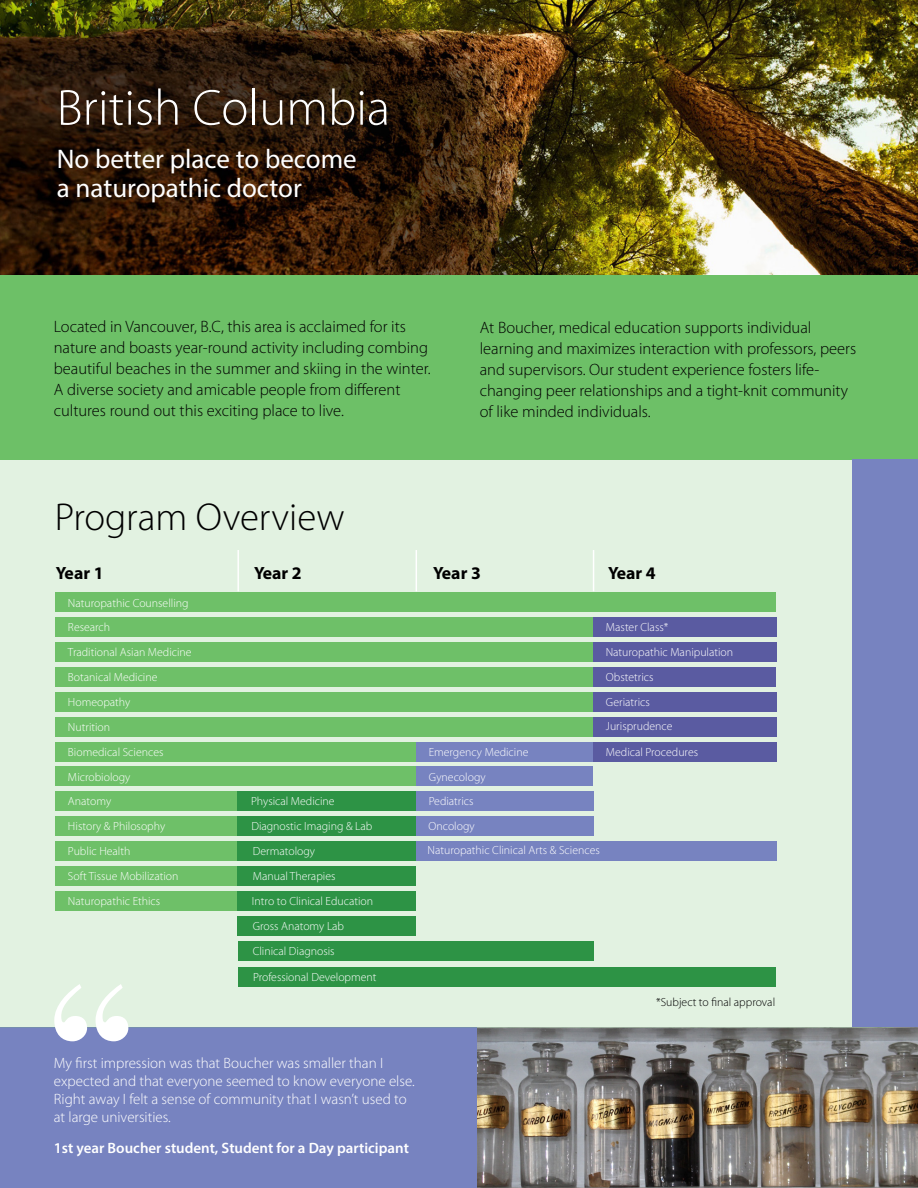
<style>
.page{position:relative;width:918px;height:1188px;background:#fff}
.page>*{position:absolute;margin:0;border:0;box-sizing:border-box;transform-origin:0 0}
.t1{font:300 51px "Myriad Pro";color:#fff}
.t2{font:300 39px "Myriad Pro";color:#000}
.t3{font:27px/28.5px "Myriad Pro";color:#fff}
.t4{font:700 17.7px "Myriad Pro";color:#000}
.t5{font:300 16.5px/21px "Myriad Pro";color:#000}
.t6{font:300 15px/18px "Myriad Pro";color:#fff}
.t7{font:600 15px "Myriad Pro";color:#fff}
.t8{font:300 11.85px/24.8px "Myriad Pro";color:#fff}
.t9{font:300 11.85px "Myriad Pro";color:#000}
</style>
<div class="page">
<img style="left:0;top:0;width:918px;height:275px">
<div style="left:0;top:275px;width:918px;height:185px;background:#6dc067"></div>
<div style="left:0;top:1027px;width:917px;height:161px;background:#7783c0"></div>
<img style="left:478px;top:1027px;width:440px;height:161px">
<div style="left:0;top:460px;width:893px;height:567px;background:#e2f2e1"></div>
<div style="left:55px;top:792px;width:182px;height:19px;background:#6ec068"></div>
<div style="left:238px;top:941px;width:356px;height:20px;background:#2d9345"></div>
<div style="left:238px;top:967px;width:538px;height:20px;background:#2d9345"></div>
<div style="left:55px;top:742px;width:361px;height:19px;background:#6ec068"></div>
<div style="left:55px;top:667px;width:539px;height:20px;background:#6ec068"></div>
<div style="left:55px;top:816px;width:182px;height:20px;background:#6ec068"></div>
<div style="left:237px;top:792px;width:179px;height:19px;background:#2d9345"></div>
<div style="left:416px;top:742px;width:177px;height:19px;background:#7783c0"></div>
<div style="left:416px;top:767px;width:177px;height:19px;background:#7783c0"></div>
<div style="left:593px;top:618px;width:183px;height:19px;background:#5a5ba1"></div>
<div style="left:593px;top:642px;width:184px;height:20px;background:#5a5ba1"></div>
<div style="left:594px;top:667px;width:182px;height:20px;background:#5a5ba1"></div>
<div style="left:593px;top:692px;width:183px;height:20px;background:#5a5ba1"></div>
<div style="left:593px;top:717px;width:183px;height:20px;background:#5a5ba1"></div>
<div style="left:593px;top:742px;width:184px;height:19px;background:#5a5ba1"></div>
<div style="left:416px;top:791px;width:177px;height:20px;background:#7783c0"></div>
<div style="left:416px;top:816px;width:178px;height:20px;background:#7783c0"></div>
<div style="left:237px;top:816px;width:179px;height:20px;background:#2d9345"></div>
<div style="left:55px;top:692px;width:538px;height:20px;background:#6ec068"></div>
<div style="left:55px;top:593px;width:721px;height:19px;background:#6ec068"></div>
<div style="left:55px;top:717px;width:538px;height:19px;background:#6ec068"></div>
<div style="left:55px;top:767px;width:361px;height:19px;background:#6ec068"></div>
<div style="left:55px;top:618px;width:538px;height:19px;background:#6ec068"></div>
<div style="left:55px;top:642px;width:538px;height:20px;background:#6ec068"></div>
<div style="left:55px;top:841px;width:182px;height:20px;background:#6ec068"></div>
<div style="left:55px;top:866px;width:182px;height:20px;background:#6ec068"></div>
<div style="left:55px;top:891px;width:182px;height:20px;background:#6ec068"></div>
<div style="left:237px;top:841px;width:179px;height:20px;background:#2d9345"></div>
<div style="left:237px;top:866px;width:179px;height:20px;background:#2d9345"></div>
<div style="left:237px;top:891px;width:179px;height:20px;background:#2d9345"></div>
<div style="left:238px;top:916px;width:178px;height:20px;background:#2d9345"></div>
<hr style="left:237px;top:550px;width:2px;height:41px;background:#fff">
<hr style="left:416px;top:550px;width:1px;height:41px;background:#fff">
<hr style="left:593px;top:550px;width:1px;height:41px;background:#fff">
<div style="left:416px;top:841px;width:360px;height:20px;background:#7783c0"></div>
<svg style="left:54px;top:984px;width:74px;height:57px"></svg>
<div style="left:852px;top:460px;width:66px;height:567px;background:#7783c0"></div>
<h1 class="t1" style="left:57px;top:80px;width:335px">British Columbia</h1>
<h3 class="t3" style="left:57px;top:144px;width:301px">No better place to become a naturopathic doctor</h3>
<p class="t5" style="left:54px;top:316px;width:378px">Located in Vancouver, B.C, this area is acclaimed for its nature and boasts year-round activity including combing beautiful beaches in the summer and skiing in the winter.<br>A diverse society and amicable people from different cultures round out this exciting place to live.</p>
<p class="t5" style="left:480px;top:318px;width:378px">At Boucher, medical education supports individual learning and maximizes interaction with professors, peers and supervisors. Our student experience fosters life&shy;changing peer relationships and a tight-knit community of like minded individuals.</p>
<h2 class="t2" style="left:55px;top:495px;width:291px">Program Overview</h2>
<h3 class="t4" style="left:56px;top:562px;width:49px">Year 1</h3>
<h3 class="t4" style="left:254px;top:562px;width:49px">Year 2</h3>
<h3 class="t4" style="left:433px;top:562px;width:49px">Year 3</h3>
<h3 class="t4" style="left:608px;top:562px;width:49px">Year 4</h3>
<p class="t8" style="left:68px;top:590px;width:122px">Naturopathic Counselling</p>
<p class="t8" style="left:68px;top:615px;width:125px">Research<br>Traditional Asian Medicine</p>
<p class="t8" style="left:68px;top:665px;width:91px">Botanical Medicine</p>
<p class="t8" style="left:68px;top:690px;width:64px">Homeopathy</p>
<p class="t8" style="left:68px;top:715px;width:44px">Nutrition</p>
<p class="t8" style="left:68px;top:740px;width:97px">Biomedical Sciences</p>
<p class="t8" style="left:68px;top:764px;width:64px">Microbiology</p>
<p class="t8" style="left:68px;top:789px;width:45px">Anatomy</p>
<p class="t8" style="left:68px;top:814px;width:99px">History &amp; Philosophy</p>
<p class="t8" style="left:251px;top:789px;width:85px">Physical Medicine</p>
<p class="t8" style="left:429px;top:739px;width:101px;line-height:25.2px">Emergency Medicine<br>Gynecology</p>
<p class="t8" style="left:429px;top:789px;width:46px">Pediatrics</p>
<p class="t8" style="left:251px;top:814px;width:123px">Diagnostic Imaging &amp; Lab</p>
<p class="t8" style="left:428px;top:814px;width:48px">Oncology</p>
<p class="t8" style="left:606px;top:615px;width:64px">Master Class*</p>
<p class="t8" style="left:606px;top:640px;width:129px">Naturopathic Manipulation<br>Obstetrics<br>Geriatrics<br>Jurisprudence</p>
<p class="t8" style="left:606px;top:740px;width:94px">Medical Procedures</p>
<p class="t8" style="left:68px;top:839px;width:112px">Public Health<br>Soft Tissue Mobilization<br>Naturopathic Ethics</p>
<p class="t8" style="left:252px;top:839px;width:123px">Dermatology<br>Manual Therapies<br>Intro to Clinical Education<br>Gross Anatomy Lab</p>
<p class="t8" style="left:428px;top:838px;width:174px">Naturopathic Clinical Arts &amp; Sciences</p>
<p class="t8" style="left:253px;top:939px;width:125px;line-height:25.5px">Clinical Diagnosis<br>Professional Development</p>
<p class="t6" style="left:54px;top:1054px;width:363px">My first impression was that Boucher was smaller than I expected and that everyone seemed to know everyone else.<br>Right away I felt a sense of community that I wasn’t used to at large universities.</p>
<p class="t7" style="left:54px;top:1138px;width:357px">1st year Boucher student, Student for a Day participant</p>
<p class="t9" style="left:656px;top:995px;width:120px">*Subject to final approval</p>
</div>
